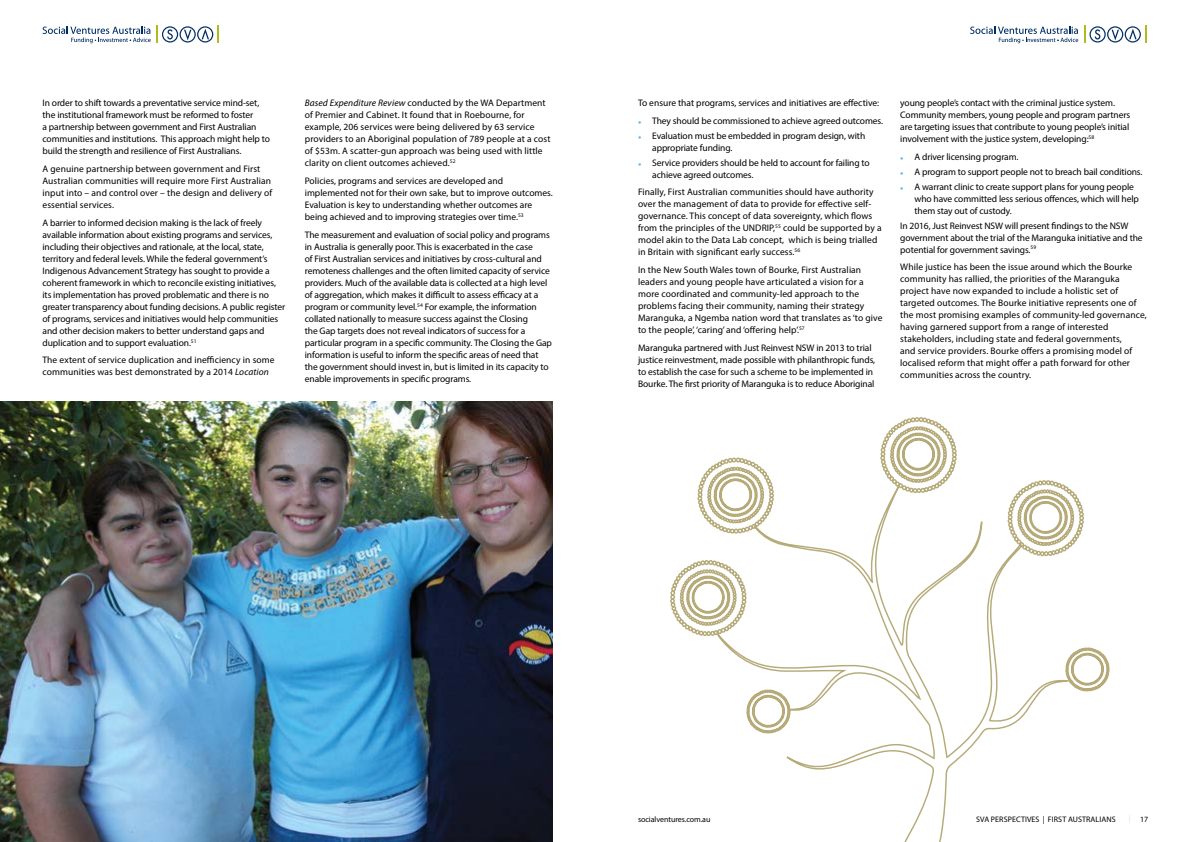
<style>
.page{position:relative;width:1191px;height:842px;background:#fff}
.page>*{position:absolute;margin:0;border:0;box-sizing:border-box;transform-origin:0 0}
.t1{font:9.5px/12px "Myriad Pro";letter-spacing:-.01em;color:#000}
.t2{font:9.5px/12px "Myriad Pro";letter-spacing:.01em;color:#000}
.t3{font:8px "Myriad Pro";letter-spacing:.01em;color:#000}
.t4{font:8px "Myriad Pro";letter-spacing:-.01em;color:#000}
.s1{font-style:italic}
.s2{font-family:"Arial";font-size:5.5px;color:#58b6e7}
</style>
<div class="page">
<svg style="left:43px;top:26px;width:176px;height:17px"></svg>
<svg style="left:970px;top:26px;width:176px;height:17px"></svg>
<img style="left:0;top:402px;width:553px;height:440px">
<svg style="left:1080px;top:647px;width:30px;height:45px"></svg>
<svg style="left:786px;top:557px;width:294px;height:285px"></svg>
<svg style="left:889px;top:417px;width:195px;height:140px"></svg>
<svg style="left:670px;top:431px;width:271px;height:206px"></svg>
<svg style="left:679px;top:568px;width:112px;height:166px"></svg>
<p class="t1" style="left:43px;top:97px;width:229px">In order to shift towards a preventative service mind-set, the institutional framework must be reformed to foster<br>a partnership between government and First Australian communities and institutions. This approach might help to build the strength and resilience of First Australians.</p>
<p class="t2" style="left:43px;top:163px;width:231px">A genuine partnership between government and First Australian communities will require more First Australian input into – and control over – the design and delivery of essential services.</p>
<p class="t1" style="left:43px;top:216px;width:244px">A barrier to informed decision making is the lack of freely available information about existing programs and services, including their objectives and rationale, at the local, state, territory and federal levels. While the federal government’s Indigenous Advancement Strategy has sought to provide a coherent framework in which to reconcile existing initiatives, its implementation has proved problematic and there is no greater transparency about funding decisions. A public register of programs, services and initiatives would help communities and other decision makers to better understand gaps and duplication and to support evaluation.<sup>51</sup></p>
<p class="t2" style="left:43px;top:354px;width:234px">The extent of service duplication and inefficiency in some communities was best demonstrated by a 2014 <span class="s1">Location</span></p>
<p class="t2" style="left:305px;top:97px;width:247px"><span class="s1">Based Expenditure Review</span> conducted by the WA Department of Premier and Cabinet. It found that in Roebourne, for example, 206 services were being delivered by 63 service providers to an Aboriginal population of 789 people at a cost of $53m. A scatter-gun approach was being used with little clarity on client outcomes achieved.<sup>52</sup></p>
<p class="t1" style="left:305px;top:175px;width:250px">Policies, programs and services are developed and implemented not for their own sake, but to improve outcomes.<br>Evaluation is key to understanding whether outcomes are being achieved and to improving strategies over time.<sup>53</sup></p>
<p class="t1" style="left:305px;top:228px;width:249px">The measurement and evaluation of social policy and programs in Australia is generally poor. This is exacerbated in the case<br>of First Australian services and initiatives by cross-cultural and remoteness challenges and the often limited capacity of service providers. Much of the available data is collected at a high level of aggregation, which makes it difficult to assess efficacy at a program or community level.<sup>54</sup> For example, the information collated nationally to measure success against the Closing<br>the Gap targets does not reveal indicators of success for a particular program in a specific community. The Closing the Gap information is useful to inform the specific areas of need that the government should invest in, but is limited in its capacity to enable improvements in specific programs.</p>
<p class="t1" style="left:638px;top:97px;width:243px">To ensure that programs, services and initiatives are effective:</p>
<p class="t1" style="left:638px;top:115px;width:246px"><span class="s2">●</span> They should be commissioned to achieve agreed outcomes.</p>
<p class="t1" style="left:652px;top:130px;width:215px;text-indent:-14px"><span class="s2">●</span> Evaluation must be embedded in program design, with appropriate funding.</p>
<p class="t1" style="left:652px;top:156px;width:219px;text-indent:-14px"><span class="s2">●</span> Service providers should be held to account for failing to achieve agreed outcomes.</p>
<p class="t2" style="left:638px;top:186px;width:245px">Finally, First Australian communities should have authority over the management of data to provide for effective self&shy;governance. This concept of data sovereignty, which flows from the principles of the UNDRIP,<sup>55</sup> could be supported by a model akin to the Data Lab concept, which is being trialled in Britain with significant early success.<sup>56</sup></p>
<p class="t2" style="left:638px;top:264px;width:246px">In the New South Wales town of Bourke, First Australian leaders and young people have articulated a vision for a more coordinated and community-led approach to the problems facing their community, naming their strategy Maranguka, a Ngemba nation word that translates as ‘to give to the people’, ‘caring’ and ‘offering help’.<sup>57</sup></p>
<p class="t1" style="left:638px;top:341px;width:239px">Maranguka partnered with Just Reinvest NSW in 2013 to trial justice reinvestment, made possible with philanthropic funds, to establish the case for such a scheme to be implemented in Bourke. The first priority of Maranguka is to reduce Aboriginal</p>
<p class="t1" style="left:900px;top:97px;width:231px">young people’s contact with the criminal justice system.<br>Community members, young people and program partners are targeting issues that contribute to young people’s initial involvement with the justice system, developing:<sup>58</sup></p>
<p class="t1" style="left:900px;top:151px;width:120px"><span class="s2">●</span> A driver licensing program.</p>
<p class="t1" style="left:900px;top:166px;width:244px"><span class="s2">●</span> A program to support people not to breach bail conditions.</p>
<p class="t1" style="left:914px;top:180px;width:226px;text-indent:-14px"><span class="s2">●</span> A warrant clinic to create support plans for young people who have committed less serious offences, which will help them stay out of custody.</p>
<p class="t1" style="left:900px;top:219px;width:244px">In 2016, Just Reinvest NSW will present findings to the NSW government about the trial of the Maranguka initiative and the potential for government savings.<sup>59</sup></p>
<p class="t2" style="left:900px;top:261px;width:248px">While justice has been the issue around which the Bourke community has rallied, the priorities of the Maranguka project have now expanded to include a holistic set of targeted outcomes. The Bourke initiative represents one of the most promising examples of community-led governance, having garnered support from a range of interested stakeholders, including state and federal governments,<br>and service providers. Bourke offers a promising model of localised reform that might offer a path forward for other communities across the country.</p>
<p class="t4" style="left:638px;top:814px;width:74px">socialventures.com.au</p>
<p class="t3" style="left:976px;top:814px;width:141px">SVA PERSPECTIVES | FIRST AUSTRALIANS</p>
<p class="t3" style="left:1140px;top:814px;width:10px">17</p>
</div>
